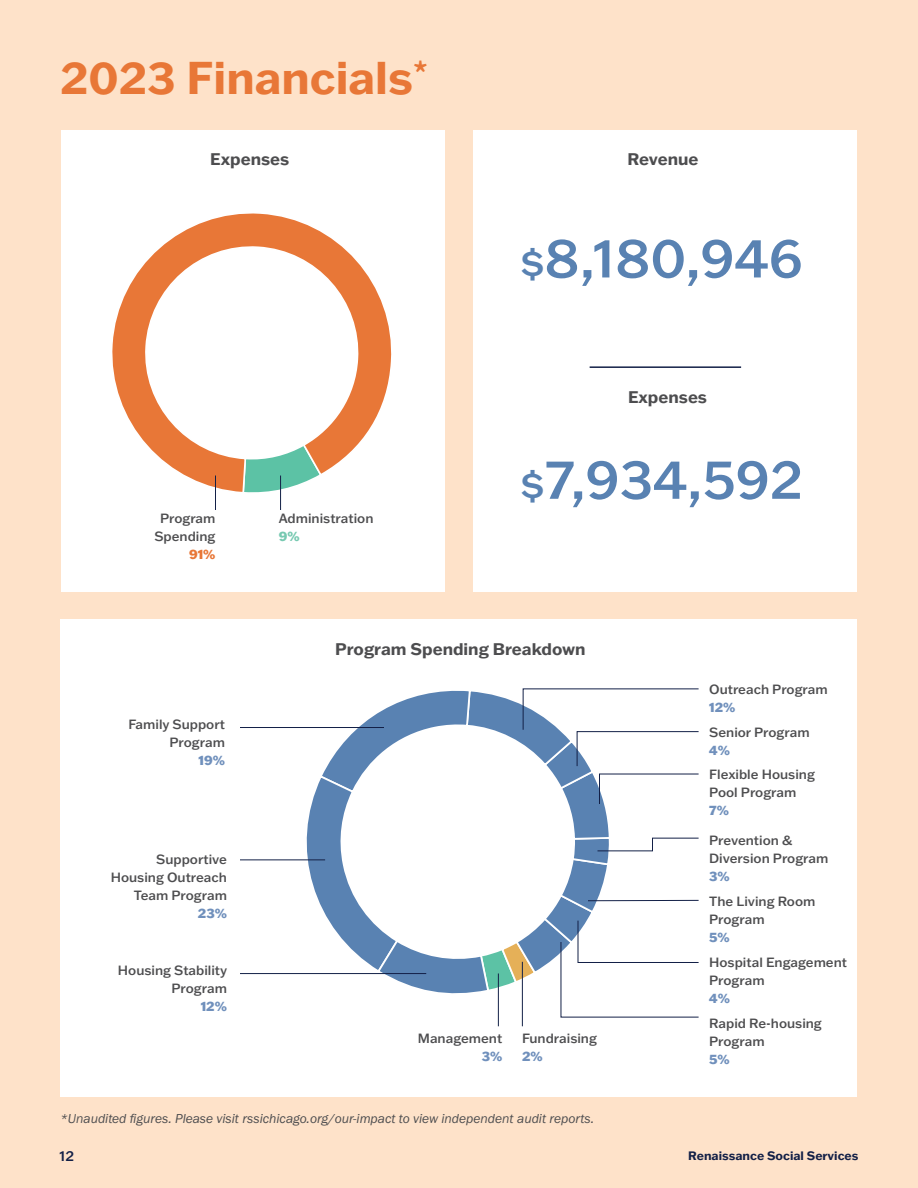
<style>
.page{position:relative;width:918px;height:1188px;background:#fff}
.page>*{position:absolute;margin:0;border:0;box-sizing:border-box;transform-origin:0 0}
.Headline{font:500 54.45px "Franklin Gothic ATF";color:#5982b2}
.t1{font:700 45px "Franklin Gothic ATF";color:#e87737}
.Body{font:700 16.5px "Franklin Gothic ATF";color:#4d4d4f}
.t2{font:500 14.25px "Franklin Gothic ATF";color:#132047}
.Body-2{font:13.5px "Franklin Gothic URW Boo Ita";color:#4d4d4f}
.Body-3{font:500 13.2px/18px "Franklin Gothic ATF";color:#4d4d4f}
.Body-4{font:800 13.2px "Franklin Gothic ATF";color:#7090bc}
.Body-5{font:800 13.2px "Franklin Gothic ATF";color:#e87737}
.Body-6{font:800 13.2px "Franklin Gothic ATF";color:#77c9b1}
.t3{font:700 12px "Franklin Gothic ATF";color:#132047}
.s1{font-size:39px}
.s2{font-weight:800;color:#7090bc}
</style>
<div class="page">
<div style="left:0;top:0;width:917px;height:1188px;background:#fee2c9"></div>
<div style="left:61px;top:620px;width:796px;height:477px;background:#fff"></div>
<div style="left:61px;top:130px;width:383px;height:462px;background:#fff"></div>
<div style="left:474px;top:130px;width:383px;height:462px;background:#fff"></div>
<svg style="left:112px;top:213px;width:280px;height:282px"></svg>
<hr style="left:240px;top:727px;width:144px;height:1px;background:#132047">
<hr style="left:240px;top:973px;width:186px;height:1px;background:#132047">
<hr style="left:498px;top:974px;width:1px;height:52px;background:#132047">
<hr style="left:522px;top:962px;width:1px;height:64px;background:#132047">
<hr style="left:240px;top:860px;width:85px;height:1px;background:#132047">
<hr style="left:590px;top:366px;width:151px;height:2px;background:#132047">
<hr style="left:215px;top:476px;width:1px;height:34px;background:#132047">
<hr style="left:280px;top:476px;width:1px;height:34px;background:#132047">
<svg style="left:287px;top:688px;width:412px;height:330px"></svg>
<p class="t1" style="left:60px;top:47px;width:369px">2023 Financials<sup>*</sup></p>
<p class="Body" style="left:210px;top:148px;width:81px">Expenses</p>
<p class="Body" style="left:628px;top:148px;width:72px">Revenue</p>
<p class="Headline" style="left:520px;top:221px;width:284px"><span class="s1">$</span>8,180,946</p>
<p class="Body" style="left:628px;top:386px;width:81px">Expenses</p>
<p class="Body-3" style="left:160px;top:509px;width:57px">Program</p>
<p class="Body-3" style="left:154px;top:527px;width:63px">Spending</p>
<p class="Body-5" style="left:189px;top:545px;width:28px">91%</p>
<p class="Body-3" style="left:128px;top:715px;width:98px;text-align:right">Family Support<br>Program</p>
<p class="Body-4" style="left:199px;top:752px;width:28px">19%</p>
<p class="Body-3" style="left:111px;top:850px;width:118px;text-align:right">Supportive<br>Housing Outreach<br>Team Program<br><span class="s2">23%</span></p>
<p class="Body-3" style="left:118px;top:961px;width:111px;text-align:right">Housing Stability<br>Program</p>
<p class="Body-4" style="left:201px;top:997px;width:28px">12%</p>
<p class="Body-3" style="left:279px;top:509px;width:96px">Administration</p>
<p class="Body-6" style="left:279px;top:527px;width:22px">9%</p>
<p class="Headline" style="left:520px;top:443px;width:284px"><span class="s1">$</span>7,934,592</p>
<p class="Body" style="left:335px;top:638px;width:252px">Program Spending Breakdown</p>
<p class="Body-3" style="left:418px;top:1029px;width:86px">Management</p>
<p class="Body-4" style="left:482px;top:1047px;width:22px">3%</p>
<p class="Body-3" style="left:522px;top:1029px;width:76px">Fundraising</p>
<p class="Body-4" style="left:522px;top:1047px;width:22px">2%</p>
<p class="Body-3" style="left:709px;top:680px;width:120px">Outreach Program</p>
<p class="Body-4" style="left:709px;top:698px;width:28px">12%</p>
<p class="Body-3" style="left:709px;top:723px;width:102px">Senior Program</p>
<p class="Body-4" style="left:709px;top:741px;width:22px">4%</p>
<p class="Body-3" style="left:709px;top:765px;width:107px">Flexible Housing<br>Pool Program</p>
<p class="Body-4" style="left:709px;top:802px;width:21px">7%</p>
<p class="Body-3" style="left:709px;top:831px;width:121px">Prevention &amp;<br>Diversion Program</p>
<p class="Body-4" style="left:709px;top:868px;width:22px">3%</p>
<p class="Body-3" style="left:709px;top:892px;width:108px">The Living Room<br>Program</p>
<p class="Body-4" style="left:709px;top:928px;width:22px">5%</p>
<p class="Body-3" style="left:709px;top:953px;width:139px">Hospital Engagement<br>Program</p>
<p class="Body-4" style="left:709px;top:989px;width:22px">4%</p>
<p class="Body-3" style="left:709px;top:1014px;width:114px">Rapid Re-housing<br>Program</p>
<p class="Body-4" style="left:709px;top:1050px;width:22px">5%</p>
<p class="Body-2" style="left:60px;top:1111px;width:536px">*Unaudited figures. Please visit rssichicago.org/our-impact to view independent audit reports.</p>
<p class="t2" style="left:60px;top:1147px;width:16px">12</p>
<p class="t3" style="left:688px;top:1147px;width:172px">Renaissance Social Services</p>
</div>
